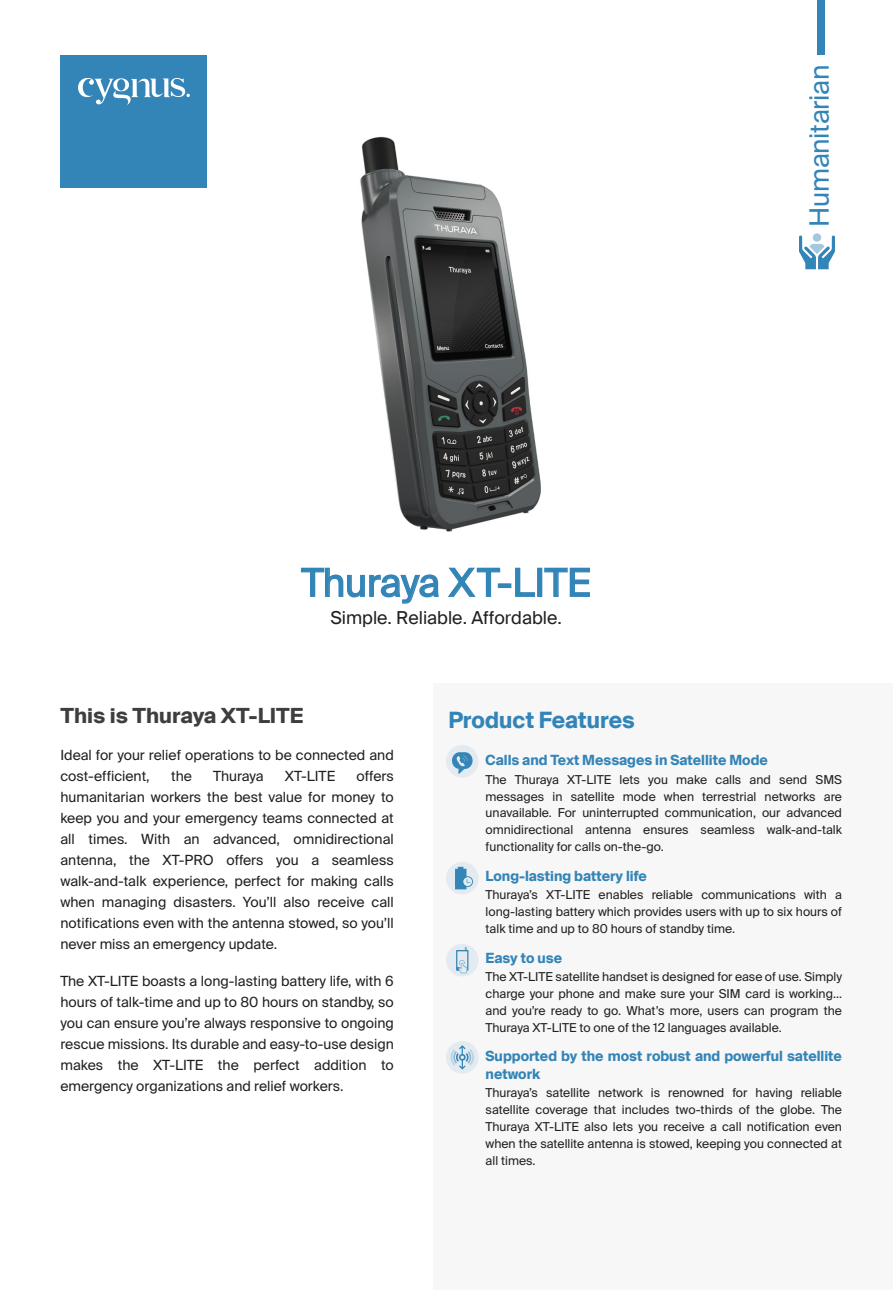
<style>
.page{position:relative;width:893px;height:1290px;background:#fff}
.page>*{position:absolute;margin:0;border:0;box-sizing:border-box;transform-origin:0 0}
.t1{font:38.5px "Suisse Intl";color:#3384b7}
.t2{font:26.6px "Suisse Intl";letter-spacing:-.01em;color:#3384b7}
.t3{font:700 22.75px "Suisse Intl";color:#3384b7;scale:.95 1}
.t4{font:700 21px "Suisse Intl";color:#3e3e3f}
.t5{font:18.03px "Suisse Intl";color:#231f20}
.t6{font:700 14.17px/17.5px "Suisse Intl";color:#3384b7;scale:.95 1}
.t7{font:14px/21px "Suisse Intl";color:#231f20;text-align:justify}
.t8{font:12.25px/16.8px "Suisse Intl";color:#231f20;text-align:justify}
</style>
<div class="page">
<div style="left:60px;top:56px;width:147px;height:132px;background:#3384b7"></div>
<svg style="left:78px;top:78px;width:112px;height:27px"></svg>
<img style="left:360px;top:136px;width:181px;height:396px">
<svg style="left:300px;top:567px;width:139px;height:37px"></svg>
<svg style="left:448px;top:567px;width:53px;height:30px"></svg>
<div style="left:498px;top:583px;width:13px;height:5px;border:1px solid #3384b7"></div>
<svg style="left:515px;top:567px;width:21px;height:30px"></svg>
<div style="left:537px;top:568px;width:5px;height:29px;border:1px solid #3384b7"></div>
<svg style="left:544px;top:567px;width:46px;height:30px"></svg>
<div style="left:433px;top:683px;width:460px;height:607px;background:#f7f7f8"></div>
<div style="left:446px;top:745px;width:33px;height:32px;background:#e3ebf1;border-radius:50%"></div>
<svg style="left:452px;top:752px;width:21px;height:22px"></svg>
<svg style="left:446px;top:944px;width:33px;height:32px"></svg>
<svg style="left:456px;top:947px;width:12px;height:26px"></svg>
<div style="left:446px;top:862px;width:33px;height:32px;background:#e3ebf1;border-radius:50%"></div>
<svg style="left:455px;top:867px;width:18px;height:22px"></svg>
<div style="left:446px;top:1041px;width:33px;height:33px;background:#e3ebf1;border-radius:50%"></div>
<svg style="left:451px;top:1045px;width:23px;height:24px"></svg>
<div style="left:817px;top:0;width:7px;height:55px;background:#3384b7"></div>
<svg style="left:799px;top:233px;width:36px;height:36px"></svg>
<h1 class="t1" style="left:302px;top:560px;width:291px">Thuraya XT-LITE</h1>
<h3 class="t5" style="left:330px;top:607px;width:233px">Simple. Reliable. Affordable.</h3>
<h2 class="t2" style="left:804px;top:227px;width:164px;rotate:-90deg">Humanitarian</h2>
<h3 class="t4" style="left:60px;top:704px;width:245px">This is Thuraya XT-LITE</h3>
<p class="t7" style="left:60px;top:745px;width:335px">Ideal for your relief operations to be connected and cost-efficient,</p>
<p class="t7" style="left:60px;top:766px;width:335px;text-indent:296px">offers humanitarian workers the best value for money to keep you and your emergency teams connected at all times. With an advanced, omnidirectional antenna, the XT-PRO offers you a seamless walk-and-talk experience, perfect for making calls when managing disasters. You’ll also receive call notifications even with the antenna stowed, so you’ll never miss an emergency update.</p>
<p class="t7" style="left:60px;top:970px;width:335px">The XT-LITE boasts a long-lasting battery life, with 6 hours of talk-time and up to 80 hours on standby, so you can ensure you’re always responsive to ongoing rescue missions. Its durable and easy-to-use design makes the XT-LITE the perfect addition to emergency organizations and relief workers.</p>
<p class="t7" style="left:171px;top:766px;width:22px">the</p>
<p class="t7" style="left:213px;top:766px;width:52px">Thuraya</p>
<p class="t7" style="left:285px;top:766px;width:52px">XT-LITE</p>
<h3 class="t3" style="left:448px;top:706px;width:198px">Product Features</h3>
<p class="t6" style="left:486px;top:751px;width:299px">Calls and Text Messages in Satellite Mode</p>
<p class="t8" style="left:486px;top:771px;width:358px">The Thuraya XT-LITE lets you make calls and send SMS messages in satellite mode when terrestrial networks are unavailable. For uninterrupted communication, our advanced omnidirectional antenna ensures seamless walk-and-talk functionality for calls on-the-go.</p>
<p class="t6" style="left:486px;top:867px;width:171px">Long-lasting battery life</p>
<p class="t8" style="left:486px;top:886px;width:358px">Thuraya’s XT-LITE enables reliable communications with a long-lasting battery which provides users with up to six hours of talk time and up to 80 hours of standby time.</p>
<p class="t6" style="left:486px;top:949px;width:82px">Easy to use</p>
<p class="t8" style="left:486px;top:968px;width:358px">The XT-LITE satellite handset is designed for ease of use. Simply charge your phone and make sure your SIM card is working… and you’re ready to go. What’s more, users can program the Thuraya XT-LITE to one of the 12 languages available.</p>
<p class="t6" style="left:486px;top:1047px;width:377px">Supported by the most robust and powerful satellite network</p>
<p class="t8" style="left:486px;top:1085px;width:358px">Thuraya’s satellite network is renowned for having reliable satellite coverage that includes two-thirds of the globe. The Thuraya XT-LITE also lets you receive a call notification even when the satellite antenna is stowed, keeping you connected at all times.</p>
</div>
